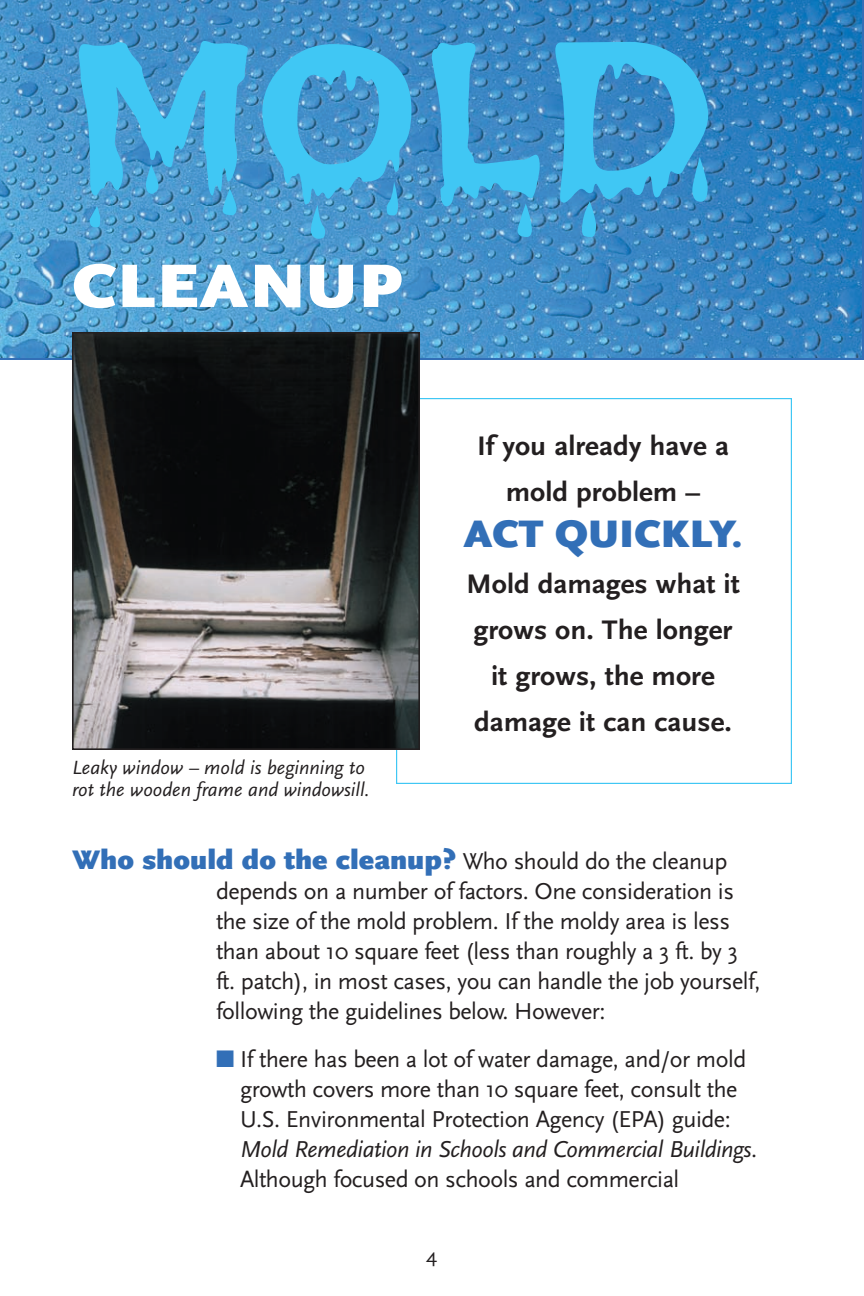
<style>
.page{position:relative;width:864px;height:1296px;background:#fff}
.page>*{position:absolute;margin:0;border:0;box-sizing:border-box;transform-origin:0 0}
.t1{font:240px "Creepy";color:#40c7f4;scale:1.1 1}
.t2{font:900 64px "Scala Sans Pro";color:#fff;scale:1.1 1}
.t3{font:900 40px "Scala Sans Pro";color:#326fb7;scale:1.05 1}
.t4{font:700 28px/46px "Scala Sans Pro";color:#231f20;text-align:center;scale:1.05 1}
.t5{font:900 28px "Scala Sans Pro";color:#326fb7;scale:1.05 1}
.t6{font:24px/30px "Scala Sans Pro";letter-spacing:-.02em;color:#231f20}
.t7{font:italic 20px/22px "Scala Sans Pro";color:#231f20}
.t8{font:20px "Scala Sans Pro";color:#231f20;scale:1.05 1}
.s1{font-weight:400;font-size:24px;color:#231f20}
.s2{color:#326fb7}
.s3{font-style:italic}
</style>
<div class="page">
<svg style="left:0;top:0;width:864px;height:360px;background:#418dc5"></svg>
<img style="left:75px;top:335px;width:342px;height:412px">
<div style="left:72px;top:332px;width:348px;height:418px;border:2px solid #231f20"></div>
<h1 class="t1" style="left:68px;top:-30px;width:589px">Mold</h1>
<h2 class="t2" style="left:72px;top:248px;width:41px">CLEA</h2>
<h2 class="t2" style="left:249px;top:248px;width:141px">NUP</h2>
<p class="t7" style="left:72px;top:756px;width:299px">Leaky window – mold is beginning to rot the wooden frame and windowsill.</p>
<p class="t4" style="left:477px;top:422px;width:241px">If you already have a mold problem –</p>
<h3 class="t3" style="left:463px;top:509px;width:27px">ACT</h3>
<h3 class="t3" style="left:555px;top:509px;width:180px">QUICKLY.</h3>
<p class="t4" style="left:466px;top:560px;width:262px">Mold damages what it grows on. The longer it grows, the more damage it can cause.</p>
<p class="t5" style="left:72px;top:843px;width:626px">Who should do the cleanup? <span class="s1">Who should do the cleanup</span></p>
<p class="t6" style="left:216px;top:876px;width:546px">depends on a number of factors. One consideration is the size of the mold problem. If the moldy area is less than about 10 square feet (less than roughly a 3 ft. by 3 ft. patch), in most cases, you can handle the job yourself, following the guidelines below. However:</p>
<p class="t6" style="left:240px;top:1044px;width:519px;text-indent:-24px"><span class="s2">■</span> If there has been a lot of water damage, and/or mold growth covers more than 10 square feet, consult the U.S. Environmental Protection Agency (EPA) guide:<br><span class="s3">Mold Remediation in Schools and Commercial Buildings</span>.<br>Although focused on schools and commercial</p>
<p class="t8" style="left:426px;top:1243px;width:12px">4</p>
</div>
